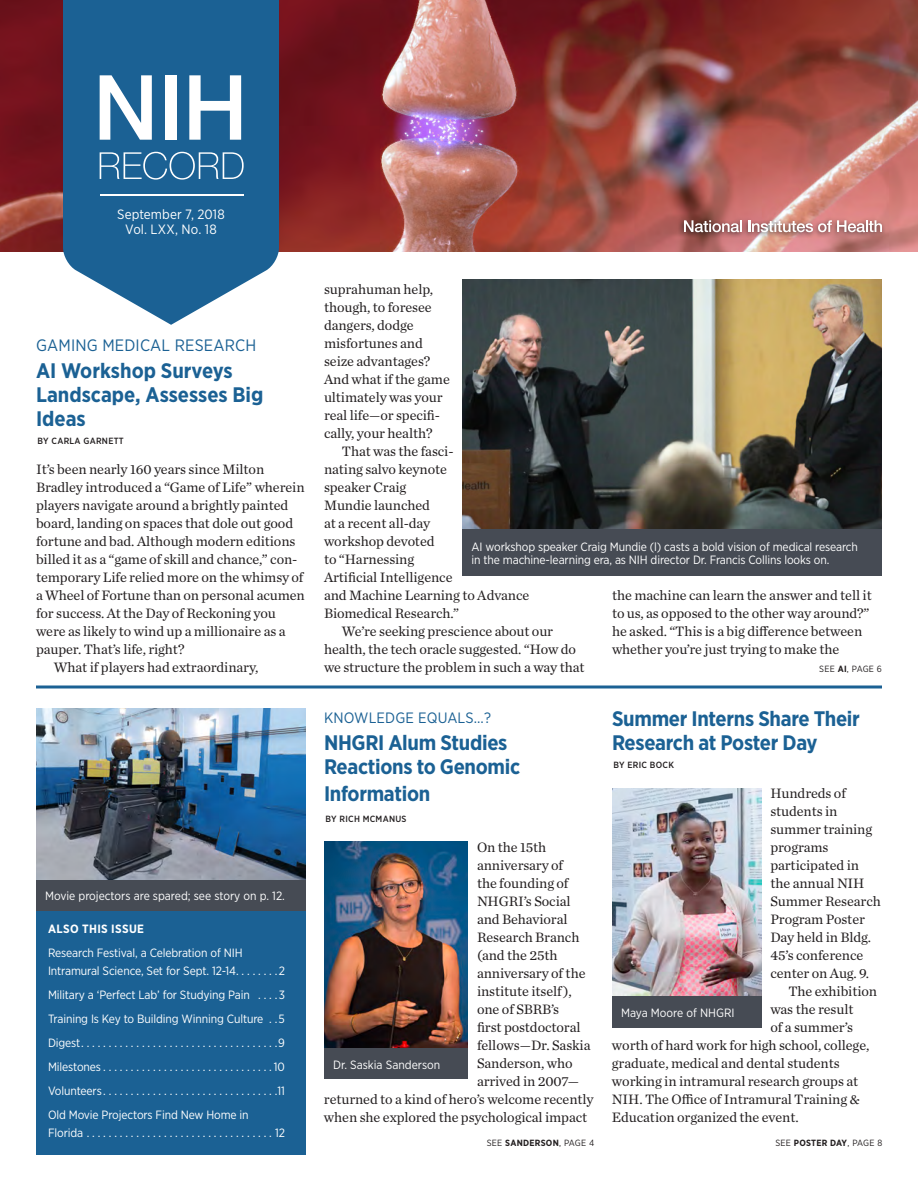
<style>
.page{position:relative;width:918px;height:1188px;background:#fff}
.page>*{position:absolute;margin:0;border:0;box-sizing:border-box;transform-origin:0 0}
.Head_1_Feature_Story{font:700 21px/24px "Gotham Narrow";letter-spacing:-.015em;color:#1b6194}
.Kicker_1_positive{font:16.5px "Gotham Narrow";letter-spacing:.01em;color:#1b6194}
.Kicker_1_positive-2{font:15px "Gotham Narrow";letter-spacing:.01em;color:#1b6194}
.Body_1{font:14.25px/18px "Chronicle Text G1";letter-spacing:-.005em;color:#231f20}
.Body_1_paragraph_1{font:14.25px/18px "Chronicle Text G1";letter-spacing:-.005em;color:#231f20}
.Body_2__Briefs_and_S{font:13.5px "Gotham Narrow";letter-spacing:.005em;color:#fff}
.Photo_caption_revers{font:12px/18px "Gotham Narrow";letter-spacing:-.01em;color:#fff}
.t1{font:700 12px "Gotham Narrow";letter-spacing:.03em;color:#fff}
.Page_jump{font:9px "Gotham Narrow";letter-spacing:.03em;color:#231f20}
.Byline{font:500 9px "Gotham Narrow";letter-spacing:.03em;color:#231f20}
.s1{font-weight:700}
</style>
<div class="page">
<img style="left:36px;top:708px;width:270px;height:172px">
<img style="left:0;top:0;width:918px;height:252px">
<img style="left:463px;top:279px;width:419px;height:250px">
<hr style="left:36px;top:686px;width:846px;height:2px;background:#1b6194">
<div style="left:463px;top:529px;width:419px;height:47px;background:#464b54"></div>
<svg style="left:63px;top:0;width:216px;height:325px;background:#3573a0"></svg>
<svg style="left:100px;top:75px;width:52px;height:65px"></svg>
<div style="left:165px;top:75px;width:11px;height:65px;background:#fff"></div>
<svg style="left:189px;top:75px;width:52px;height:65px"></svg>
<svg style="left:100px;top:152px;width:144px;height:28px;background:#437ca6"></svg>
<hr style="left:100px;top:194px;width:144px;height:2px;background:#fff">
<div style="left:36px;top:909px;width:270px;height:246px;background:#1b6194"></div>
<div style="left:36px;top:880px;width:270px;height:31px;background:#464b54"></div>
<div style="left:678px;top:216px;width:208px;height:23px;background:#231f20;opacity:.75"></div>
<svg style="left:684px;top:220px;width:58px;height:12px"></svg>
<svg style="left:748px;top:220px;width:134px;height:12px"></svg>
<img style="left:324px;top:841px;width:144px;height:207px">
<img style="left:612px;top:789px;width:149px;height:208px">
<div style="left:324px;top:1048px;width:144px;height:31px;background:#464b54"></div>
<div style="left:612px;top:997px;width:149px;height:31px;background:#464b54"></div>
<p class="Body_2__Briefs_and_S" style="left:117px;top:206px;width:109px">September 7, 2018</p>
<p class="Body_2__Briefs_and_S" style="left:125px;top:221px;width:93px">Vol. LXX, No. 18</p>
<p class="Body_1" style="left:324px;top:279px;width:127px">suprahuman help, though, to foresee dangers, dodge misfortunes and seize advantages?<br>And what if the game ultimately was your real life—or specifi&shy;cally, your health?</p>
<p class="Body_1" style="left:324px;top:441px;width:207px;text-indent:18px">That was the fasci-<br>nating salvo keynote<br>speaker Craig<br>Mundie launched<br>at a recent all-day<br>workshop devoted<br>to “Harnessing<br>Artificial Intelligence<br>and Machine Learning to Advance<br>Biomedical Research.”</p>
<p class="Body_1" style="left:324px;top:621px;width:262px;text-indent:18px">We’re seeking prescience about our health, the tech oracle suggested. “How do we structure the problem in such a way that</p>
<p class="Kicker_1_positive" style="left:36px;top:335px;width:222px">GAMING MEDICAL RESEARCH</p>
<p class="Head_1_Feature_Story" style="left:36px;top:358px;width:229px">AI Workshop Surveys<br>Landscape, Assesses Big<br>Ideas</p>
<p class="Byline" style="left:38px;top:435px;width:88px">BY CARLA GARNETT</p>
<p class="Body_1_paragraph_1" style="left:36px;top:459px;width:270px">It’s been nearly 160 years since Milton Bradley introduced a “Game of Life” wherein players navigate around a brightly painted board, landing on spaces that dole out good fortune and bad. Although modern editions billed it as a “game of skill and chance,” con&shy;temporary Life relied more on the whimsy of a Wheel of Fortune than on personal acumen for success. At the Day of Reckoning you were as likely to wind up a millionaire as a pauper. That’s life, right?</p>
<p class="Body_1" style="left:54px;top:657px;width:206px">What if players had extraordinary,</p>
<p class="Page_jump" style="left:819px;top:663px;width:64px">SEE <span class="s1">AI</span>, PAGE 6</p>
<p class="Photo_caption_revers" style="left:472px;top:539px;width:388px;line-height:13.5px">AI workshop speaker Craig Mundie (l) casts a bold vision of medical research in the machine-learning era, as NIH director Dr. Francis Collins looks on.</p>
<p class="Body_1" style="left:612px;top:585px;width:261px">the machine can learn the answer and tell it to us, as opposed to the other way around?” he asked. “This is a big difference between whether you’re just trying to make the</p>
<p class="Photo_caption_revers" style="left:45px;top:887px;width:241px">Movie projectors are spared; see story on p. 12.</p>
<p class="t1" style="left:48px;top:921px;width:98px">ALSO THIS ISSUE</p>
<p class="Photo_caption_revers" style="left:48px;top:944px;width:238px">Research Festival, a Celebration of NIH<br>Intramural Science, Set for Sept. 12-14. . . . . . . .2</p>
<p class="Photo_caption_revers" style="left:48px;top:986px;width:211px">Military a ‘Perfect Lab’ for Studying Pain ....</p>
<p class="Photo_caption_revers" style="left:279px;top:986px;width:8px">3</p>
<p class="Photo_caption_revers" style="left:48px;top:1010px;width:238px">Training Is Key to Building Winning Culture .. 5</p>
<p class="Photo_caption_revers" style="left:48px;top:1034px;width:37px">Digest....................................</p>
<p class="Photo_caption_revers" style="left:278px;top:1034px;width:8px">9</p>
<p class="Photo_caption_revers" style="left:48px;top:1058px;width:57px">Milestones...............................</p>
<p class="Photo_caption_revers" style="left:274px;top:1058px;width:13px">10</p>
<p class="Photo_caption_revers" style="left:48px;top:1082px;width:58px">Volunteers................................</p>
<p class="Photo_caption_revers" style="left:278px;top:1082px;width:9px">11</p>
<p class="Photo_caption_revers" style="left:48px;top:1106px;width:202px">Old Movie Projectors Find New Home in<br>Florida...................................</p>
<p class="Photo_caption_revers" style="left:275px;top:1124px;width:11px">12</p>
<p class="Kicker_1_positive-2" style="left:324px;top:708px;width:169px">KNOWLEDGE EQUALS…?</p>
<p class="Head_1_Feature_Story" style="left:324px;top:730px;width:198px">NHGRI Alum Studies<br>Reactions to Genomic</p>
<p class="Head_1_Feature_Story" style="left:324px;top:781px;width:108px">Information</p>
<p class="Byline" style="left:326px;top:813px;width:83px">BY RICH MCMANUS</p>
<p class="Body_1_paragraph_1" style="left:477px;top:837px;width:71px">On the 15th</p>
<p class="Body_1_paragraph_1" style="left:477px;top:855px;width:88px">anniversary of</p>
<p class="Body_1_paragraph_1" style="left:477px;top:873px;width:93px">the founding of</p>
<p class="Body_1_paragraph_1" style="left:477px;top:891px;width:95px">NHGRI’s Social</p>
<p class="Body_1_paragraph_1" style="left:477px;top:909px;width:92px">and Behavioral</p>
<p class="Body_1_paragraph_1" style="left:477px;top:927px;width:104px">Research Branch</p>
<p class="Body_1_paragraph_1" style="left:477px;top:945px;width:82px">(and the 25th</p>
<p class="Body_1_paragraph_1" style="left:477px;top:963px;width:110px">anniversary of the</p>
<p class="Body_1_paragraph_1" style="left:477px;top:981px;width:96px">institute itself ),</p>
<p class="Body_1_paragraph_1" style="left:477px;top:999px;width:84px">one of SBRB’s</p>
<p class="Body_1_paragraph_1" style="left:477px;top:1017px;width:105px">first postdoctoral</p>
<p class="Body_1_paragraph_1" style="left:477px;top:1035px;width:115px">fellows—Dr. Saskia</p>
<p class="Body_1_paragraph_1" style="left:477px;top:1053px;width:97px">Sanderson, who</p>
<p class="Body_1_paragraph_1" style="left:477px;top:1071px;width:104px">arrived in 2007—</p>
<p class="Body_1_paragraph_1" style="left:324px;top:1089px;width:271px">returned to a kind of hero’s welcome recently</p>
<p class="Body_1_paragraph_1" style="left:324px;top:1107px;width:265px">when she explored the psychological impact</p>
<p class="Photo_caption_revers" style="left:333px;top:1055px;width:109px">Dr. Saskia Sanderson</p>
<p class="Head_1_Feature_Story" style="left:612px;top:706px;width:249px">Summer Interns Share Their<br>Research at Poster Day</p>
<p class="Byline" style="left:614px;top:759px;width:62px">BY ERIC BOCK</p>
<p class="Body_1_paragraph_1" style="left:770px;top:783px;width:112px">Hundreds of students in summer training programs participated in the annual NIH<br>Summer Research<br>Program Poster<br>Day held in Bldg.<br>45’s conference center on Aug. 9.</p>
<p class="Body_1" style="left:788px;top:981px;width:90px">The exhibition</p>
<p class="Body_1" style="left:770px;top:999px;width:85px">was the result</p>
<p class="Body_1" style="left:770px;top:1017px;width:84px">of a summer’s</p>
<p class="Body_1" style="left:612px;top:1035px;width:259px">worth of hard work for high school, college,</p>
<p class="Body_1" style="left:612px;top:1053px;width:229px">graduate, medical and dental students</p>
<p class="Body_1" style="left:612px;top:1071px;width:248px">working in intramural research groups at</p>
<p class="Body_1" style="left:612px;top:1089px;width:250px">NIH. The Office of Intramural Training &amp;</p>
<p class="Body_1" style="left:612px;top:1107px;width:188px">Education organized the event.</p>
<p class="Photo_caption_revers" style="left:621px;top:1004px;width:115px">Maya Moore of NHGRI</p>
<p class="Page_jump" style="left:487px;top:1137px;width:109px">SEE <span class="s1">SANDERSON</span>, PAGE 4</p>
<p class="Page_jump" style="left:775px;top:1137px;width:108px">SEE <span class="s1">POSTER DAY</span>, PAGE 8</p>
</div>
